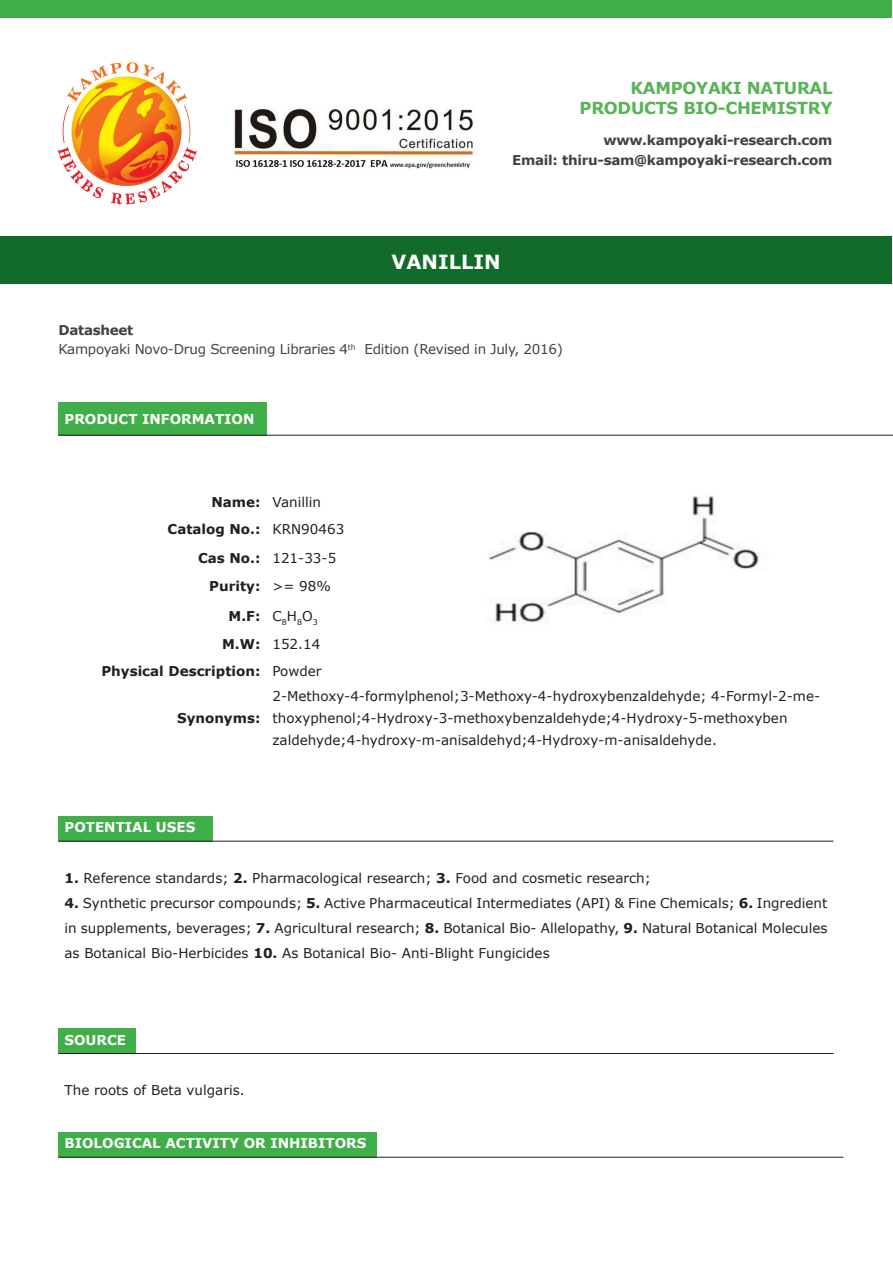
<style>
.page{position:relative;width:893px;height:1263px;background:#fff}
.page>*{position:absolute;margin:0;border:0;box-sizing:border-box;transform-origin:0 0}
.t1{font:700 19.5px "Verdana";color:#fff}
.t2{font:700 16.5px "Verdana";letter-spacing:-.02em;color:#59b457}
.t3{font:13.5px/22.2px "Verdana";color:#231f20}
.t4{font:700 13.5px "Verdana";letter-spacing:-.02em;color:#414243}
.t5{font:700 13.5px "Verdana";color:#fff}
.t6{font:700 13.5px "Verdana";color:#231f20}
.t7{font:13.5px "Verdana";letter-spacing:-.02em;color:#414243}
.s1{font-weight:700}
</style>
<div class="page">
<img style="left:232px;top:108px;width:243px;height:61px">
<img style="left:57px;top:62px;width:140px;height:143px">
<div style="left:0;top:0;width:892px;height:17px;background:#40ae49"></div>
<div style="left:0;top:236px;width:891px;height:47px;background:#136b29"></div>
<div style="left:58px;top:402px;width:208px;height:33px;background:#40ae49"></div>
<hr style="left:58px;top:435px;width:208px;height:1px;background:#231f20">
<hr style="left:266px;top:435px;width:209px;height:1px;background:#231f20">
<hr style="left:475px;top:435px;width:359px;height:1px;background:#231f20">
<hr style="left:834px;top:435px;width:59px;height:1px;background:#231f20">
<img style="left:488px;top:496px;width:271px;height:127px">
<div style="left:58px;top:816px;width:155px;height:25px;background:#40ae49"></div>
<hr style="left:58px;top:841px;width:155px;height:1px;background:#231f20">
<hr style="left:213px;top:841px;width:620px;height:1px;background:#231f20">
<div style="left:58px;top:1028px;width:78px;height:25px;background:#40ae49"></div>
<hr style="left:58px;top:1053px;width:78px;height:1px;background:#231f20">
<hr style="left:136px;top:1053px;width:697px;height:1px;background:#231f20">
<div style="left:58px;top:1132px;width:319px;height:25px;background:#40ae49"></div>
<hr style="left:58px;top:1157px;width:319px;height:1px;background:#231f20">
<hr style="left:377px;top:1157px;width:466px;height:1px;background:#231f20">
<p class="t2" style="left:631px;top:78px;width:203px">KAMPOYAKI NATURAL</p>
<p class="t2" style="left:580px;top:97px;width:254px">PRODUCTS BIO-CHEMISTRY</p>
<p class="t4" style="left:603px;top:132px;width:231px">www.kampoyaki-research.com</p>
<p class="t4" style="left:512px;top:151px;width:322px">Email: thiru-sam@kampoyaki-research.com</p>
<p class="t1" style="left:391px;top:249px;width:111px">VANILLIN</p>
<p class="t4" style="left:58px;top:321px;width:76px">Datasheet</p>
<p class="t7" style="left:58px;top:341px;width:506px">Kampoyaki Novo-Drug Screening Libraries 4<sup>th</sup> Edition (Revised in July, 2016)</p>
<p class="t5" style="left:64px;top:410px;width:192px">PRODUCT INFORMATION</p>
<p class="t6" style="left:211px;top:494px;width:51px">Name:</p>
<p class="t3" style="left:272px;top:492px;width:50px">Vanillin</p>
<p class="t6" style="left:168px;top:520px;width:94px">Catalog No.:</p>
<p class="t3" style="left:272px;top:518px;width:73px">KRN90463</p>
<p class="t6" style="left:198px;top:549px;width:64px">Cas No.:</p>
<p class="t3" style="left:272px;top:547px;width:65px">121-33-5</p>
<p class="t6" style="left:209px;top:578px;width:53px">Purity:</p>
<p class="t3" style="left:272px;top:575px;width:60px">&gt;= 98%</p>
<p class="t6" style="left:229px;top:607px;width:33px">M.F:</p>
<p class="t3" style="left:272px;top:605px;width:47px">C<sub>8</sub>H<sub>8</sub>O<sub>3</sub></p>
<p class="t6" style="left:222px;top:635px;width:40px">M.W:</p>
<p class="t3" style="left:272px;top:633px;width:49px">152.14</p>
<p class="t6" style="left:101px;top:662px;width:161px">Physical Description:</p>
<p class="t3" style="left:272px;top:660px;width:51px">Powder</p>
<p class="t6" style="left:177px;top:709px;width:85px">Synonyms:</p>
<p class="t3" style="left:272px;top:685px;width:549px">2-Methoxy-4-formylphenol;3-Methoxy-4-hydroxybenzaldehyde; 4-Formyl-2-me&shy;thoxyphenol;4-Hydroxy-3-methoxybenzaldehyde;4-Hydroxy-5-methoxyben zaldehyde;4-hydroxy-m-anisaldehyd;4-Hydroxy-m-anisaldehyde.</p>
<p class="t5" style="left:64px;top:819px;width:132px">POTENTIAL USES</p>
<p class="t3" style="left:64px;top:867px;width:588px"><span class="s1">1.</span> Reference standards; <span class="s1">2.</span> Pharmacological research; <span class="s1">3.</span> Food and cosmetic research;</p>
<p class="t3" style="left:64px;top:890px;width:764px;line-height:25.2px;text-align:justify"><span class="s1">4.</span> Synthetic precursor compounds; <span class="s1">5.</span> Active Pharmaceutical Intermediates (API) &amp; Fine Chemicals; <span class="s1">6.</span> Ingredient in supplements, beverages; <span class="s1">7.</span> Agricultural research; <span class="s1">8.</span> Botanical Bio- Allelopathy, <span class="s1">9.</span> Natural Botanical Molecules as Botanical Bio-Herbicides <span class="s1">10.</span> As Botanical Bio- Anti-Blight Fungicides</p>
<p class="t5" style="left:64px;top:1031px;width:63px">SOURCE</p>
<p class="t3" style="left:64px;top:1079px;width:182px">The roots of Beta vulgaris.</p>
<p class="t5" style="left:64px;top:1135px;width:303px">BIOLOGICAL ACTIVITY OR INHIBITORS</p>
</div>
